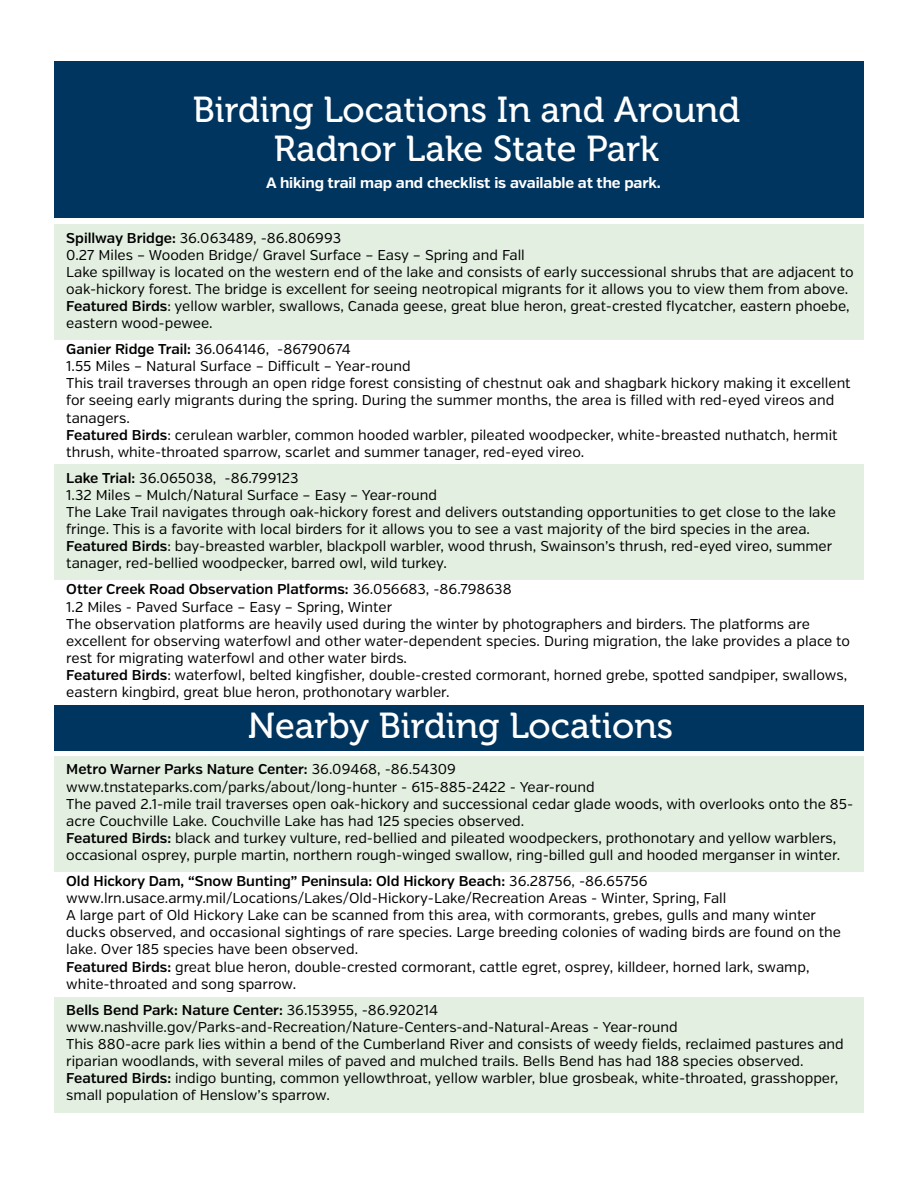
<style>
.page{position:relative;width:918px;height:1188px;background:#fff}
.page>*{position:absolute;margin:0;border:0;box-sizing:border-box;transform-origin:0 0}
.t1{font:36px/39px "Museo 500";color:#fff;text-align:center}
.t2{font:700 15px "Verb";letter-spacing:-.01em;color:#fff}
.t3{font:14.25px/17.1px "Verb";color:#000}
.s1{font-weight:600}
</style>
<div class="page">
<div style="left:54px;top:62px;width:810px;height:156px;background:#00355f"></div>
<div style="left:54px;top:705px;width:810px;height:45px;background:#00355f"></div>
<div style="left:54px;top:225px;width:810px;height:115px;background:#e3efe0"></div>
<div style="left:54px;top:756px;width:810px;height:116px;background:#e3efe0"></div>
<div style="left:54px;top:997px;width:810px;height:116px;background:#e3efe0"></div>
<div style="left:54px;top:465px;width:810px;height:115px;background:#e3efe0"></div>
<h1 class="t1" style="left:193px;top:91px;width:549px">Birding Locations In and Around<br>Radnor Lake State Park</h1>
<p class="t2" style="left:266px;top:173px;width:396px">A hiking trail map and checklist is available at the park.</p>
<p class="t3" style="left:66px;top:229px;width:789px"><span class="s1">Spillway Bridge:</span> 36.063489, -86.806993<br>0.27 Miles – Wooden Bridge/ Gravel Surface – Easy – Spring and Fall<br>Lake spillway is located on the western end of the lake and consists of early successional shrubs that are adjacent to oak-hickory forest. The bridge is excellent for seeing neotropical migrants for it allows you to view them from above.<br><span class="s1">Featured Birds</span>: yellow warbler, swallows, Canada geese, great blue heron, great-crested flycatcher, eastern phoebe, eastern wood-pewee.</p>
<p class="t3" style="left:66px;top:341px;width:786px"><span class="s1">Ganier Ridge Trail:</span> 36.064146, -86790674<br>1.55 Miles – Natural Surface – Difficult – Year-round<br>This trail traverses through an open ridge forest consisting of chestnut oak and shagbark hickory making it excellent for seeing early migrants during the spring. During the summer months, the area is filled with red-eyed vireos and tanagers.<br><span class="s1">Featured Birds</span>: cerulean warbler, common hooded warbler, pileated woodpecker, white-breasted nuthatch, hermit thrush, white-throated sparrow, scarlet and summer tanager, red-eyed vireo.</p>
<p class="t3" style="left:66px;top:470px;width:771px"><span class="s1">Lake Trial:</span> 36.065038, -86.799123<br>1.32 Miles – Mulch/Natural Surface – Easy – Year-round<br>The Lake Trail navigates through oak-hickory forest and delivers outstanding opportunities to get close to the lake fringe. This is a favorite with local birders for it allows you to see a vast majority of the bird species in the area.<br><span class="s1">Featured Birds</span>: bay-breasted warbler, blackpoll warbler, wood thrush, Swainson’s thrush, red-eyed vireo, summer tanager, red-bellied woodpecker, barred owl, wild turkey.</p>
<p class="t3" style="left:66px;top:581px;width:785px"><span class="s1">Otter Creek Road Observation Platforms:</span> 36.056683, -86.798638<br>1.2 Miles - Paved Surface – Easy – Spring, Winter<br>The observation platforms are heavily used during the winter by photographers and birders. The platforms are excellent for observing waterfowl and other water-dependent species. During migration, the lake provides a place to rest for migrating waterfowl and other water birds.<br><span class="s1">Featured Birds</span>: waterfowl, belted kingfisher, double-crested cormorant, horned grebe, spotted sandpiper, swallows, eastern kingbird, great blue heron, prothonotary warbler.</p>
<h1 class="t1" style="left:248px;top:707px;width:427px">Nearby Birding Locations</h1>
<p class="t3" style="left:66px;top:761px;width:789px"><span class="s1">Metro Warner Parks Nature Center:</span> 36.09468, -86.54309<br>www.tnstateparks.com/parks/about/long-hunter - 615-885-2422 - Year-round<br>The paved 2.1-mile trail traverses open oak-hickory and successional cedar glade woods, with overlooks onto the 85- acre Couchville Lake. Couchville Lake has had 125 species observed.<br><span class="s1">Featured Birds:</span> black and turkey vulture, red-bellied and pileated woodpeckers, prothonotary and yellow warblers, occasional osprey, purple martin, northern rough-winged swallow, ring-billed gull and hooded merganser in winter.</p>
<p class="t3" style="left:66px;top:873px;width:776px"><span class="s1">Old Hickory Dam, “Snow Bunting” Peninsula: Old Hickory Beach:</span> 36.28756, -86.65756 www.lrn.usace.army.mil/Locations/Lakes/Old-Hickory-Lake/Recreation Areas - Winter, Spring, Fall<br>A large part of Old Hickory Lake can be scanned from this area, with cormorants, grebes, gulls and many winter ducks observed, and occasional sightings of rare species. Large breeding colonies of wading birds are found on the lake. Over 185 species have been observed.<br><span class="s1">Featured Birds:</span> great blue heron, double-crested cormorant, cattle egret, osprey, killdeer, horned lark, swamp, white-throated and song sparrow.</p>
<p class="t3" style="left:66px;top:1001px;width:779px"><span class="s1">Bells Bend Park: Nature Center:</span> 36.153955, -86.920214 www.nashville.gov/Parks-and-Recreation/Nature-Centers-and-Natural-Areas - Year-round<br>This 880-acre park lies within a bend of the Cumberland River and consists of weedy fields, reclaimed pastures and riparian woodlands, with several miles of paved and mulched trails. Bells Bend has had 188 species observed.<br><span class="s1">Featured Birds:</span> indigo bunting, common yellowthroat, yellow warbler, blue grosbeak, white-throated, grasshopper, small population of Henslow’s sparrow.</p>
</div>
